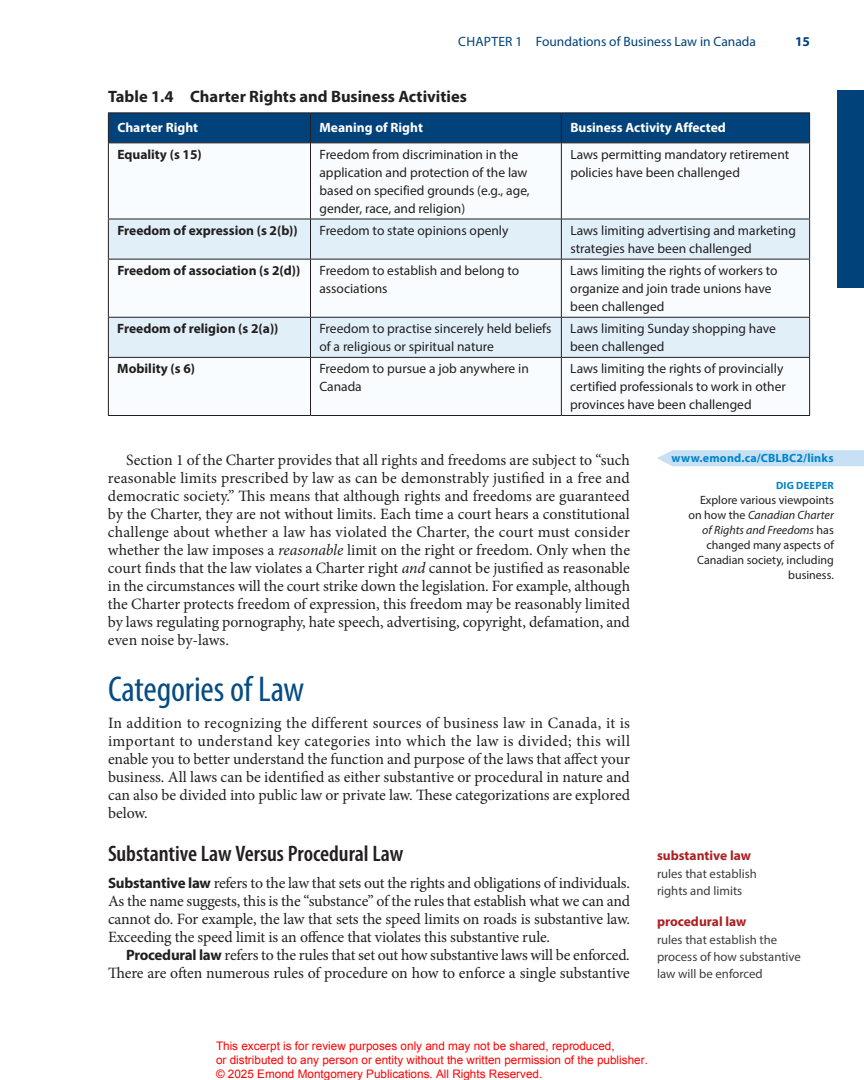
<style>
.page{position:relative;width:864px;height:1080px;background:#fff}
.page>*{position:absolute;margin:0;border:0;box-sizing:border-box;transform-origin:0 0}
.t1{font:condensed 36px "Myriad Pro";letter-spacing:-.005em;color:#064c83}
.t2{font:600 condensed 22.5px "Myriad Pro";color:#231f20}
.t3{font:700 16.5px "Myriad Pro";color:#231f20}
.t4{font:15.75px/18px "Minion Pro";letter-spacing:-.01em;color:#231f20;text-align:justify}
.t5{font:13.5px/18px "Myriad Pro";color:#231f20}
.t6{font:700 13.5px "Myriad Pro";color:#231f20}
.t7{font:700 13.5px "Myriad Pro";color:#fff}
.t8{font:13.5px "Myriad Pro";color:#004279}
.t9{font:700 13.5px "Myriad Pro";color:#ac1f22}
.t10{font:700 13.5px "Myriad Pro";color:#004279}
.t11{font:12.75px/17.2px "Myriad Pro";color:#3e3e3f}
.t12{font:12px/15px "Myriad Pro";color:#231f20;text-align:right}
.t13{font:700 12px "Myriad Pro";letter-spacing:.015em;color:#0084ca}
.t14{font:11.7px/14.1px "Arial";color:#f00}
.t15{font:700 10.5px "Myriad Pro";letter-spacing:.02em;color:#0084ca}
.s1{font-style:italic}
.s2{font-family:"Myriad Pro";font-weight:700;font-size:15px}
</style>
<div class="page">
<div style="left:837px;top:90px;width:27px;height:198px;background:#004279"></div>
<svg style="left:109px;top:143px;width:700px;height:272px"></svg>
<svg style="left:109px;top:220px;width:700px;height:137px;fill:#e1eff9"></svg>
<hr style="left:108px;top:143px;width:1px;height:76px;background:#231f20">
<hr style="left:310px;top:143px;width:1px;height:76px;background:#231f20">
<hr style="left:561px;top:143px;width:1px;height:76px;background:#231f20">
<hr style="left:809px;top:143px;width:1px;height:76px;background:#231f20">
<hr style="left:108px;top:219px;width:202px;height:1px;background:#231f20">
<hr style="left:108px;top:219px;width:1px;height:40px;background:#231f20">
<hr style="left:310px;top:219px;width:251px;height:1px;background:#231f20">
<hr style="left:310px;top:219px;width:1px;height:40px;background:#231f20">
<hr style="left:561px;top:219px;width:249px;height:1px;background:#231f20">
<hr style="left:561px;top:219px;width:1px;height:40px;background:#231f20">
<hr style="left:809px;top:219px;width:1px;height:40px;background:#231f20">
<hr style="left:108px;top:259px;width:202px;height:1px;background:#231f20">
<hr style="left:108px;top:260px;width:1px;height:57px;background:#231f20">
<hr style="left:310px;top:259px;width:251px;height:1px;background:#231f20">
<hr style="left:310px;top:260px;width:1px;height:57px;background:#231f20">
<hr style="left:561px;top:259px;width:249px;height:1px;background:#231f20">
<hr style="left:561px;top:260px;width:1px;height:57px;background:#231f20">
<hr style="left:809px;top:260px;width:1px;height:57px;background:#231f20">
<hr style="left:108px;top:317px;width:202px;height:1px;background:#231f20">
<hr style="left:108px;top:318px;width:1px;height:39px;background:#231f20">
<hr style="left:310px;top:317px;width:251px;height:1px;background:#231f20">
<hr style="left:310px;top:318px;width:1px;height:39px;background:#231f20">
<hr style="left:561px;top:317px;width:249px;height:1px;background:#231f20">
<hr style="left:561px;top:318px;width:1px;height:39px;background:#231f20">
<hr style="left:809px;top:318px;width:1px;height:39px;background:#231f20">
<hr style="left:108px;top:357px;width:202px;height:1px;background:#231f20">
<hr style="left:108px;top:358px;width:1px;height:57px;background:#231f20">
<hr style="left:310px;top:357px;width:251px;height:1px;background:#231f20">
<hr style="left:310px;top:358px;width:1px;height:57px;background:#231f20">
<hr style="left:561px;top:357px;width:249px;height:1px;background:#231f20">
<hr style="left:561px;top:358px;width:1px;height:57px;background:#231f20">
<hr style="left:809px;top:358px;width:1px;height:57px;background:#231f20">
<hr style="left:108px;top:415px;width:202px;height:1px;background:#231f20">
<hr style="left:310px;top:415px;width:251px;height:1px;background:#231f20">
<hr style="left:561px;top:415px;width:249px;height:1px;background:#231f20">
<hr style="left:108px;top:112px;width:202px;height:1px;background:#231f20">
<hr style="left:310px;top:112px;width:251px;height:1px;background:#231f20">
<hr style="left:561px;top:112px;width:249px;height:1px;background:#231f20">
<div style="left:108px;top:113px;width:702px;height:29px;background:#004279"></div>
<hr style="left:108px;top:142px;width:202px;height:1px;background:#231f20">
<hr style="left:310px;top:142px;width:251px;height:1px;background:#231f20">
<hr style="left:561px;top:142px;width:249px;height:1px;background:#231f20">
<svg style="left:657px;top:450px;width:207px;height:16px;background:#c9e1f3"></svg>
<p class="t8" style="left:458px;top:34px;width:299px">CHAPTER 1 Foundations of Business Law in Canada</p>
<p class="t10" style="left:795px;top:33px;width:16px">15</p>
<p class="t3" style="left:108px;top:86px;width:360px">Table 1.4 Charter Rights and Business Activities</p>
<p class="t7" style="left:117px;top:119px;width:82px">Charter Right</p>
<p class="t7" style="left:319px;top:119px;width:105px">Meaning of Right</p>
<p class="t7" style="left:570px;top:119px;width:157px">Business Activity Affected</p>
<p class="t6" style="left:117px;top:146px;width:86px">Equality (s 15)</p>
<p class="t5" style="left:319px;top:145px;width:212px">Freedom from discrimination in the application and protection of the law based on specified grounds (e.g., age, gender, race, and religion)</p>
<p class="t5" style="left:570px;top:145px;width:220px">Laws permitting mandatory retirement policies have been challenged</p>
<p class="t6" style="left:117px;top:222px;width:182px">Freedom of expression (s 2(b))</p>
<p class="t5" style="left:319px;top:221px;width:191px">Freedom to state opinions openly</p>
<p class="t5" style="left:570px;top:221px;width:227px">Laws limiting advertising and marketing strategies have been challenged</p>
<p class="t6" style="left:117px;top:262px;width:185px">Freedom of association (s 2(d))</p>
<p class="t5" style="left:319px;top:261px;width:201px">Freedom to establish and belong to associations</p>
<p class="t5" style="left:570px;top:261px;width:209px">Laws limiting the rights of workers to organize and join trade unions have been challenged</p>
<p class="t6" style="left:117px;top:320px;width:163px">Freedom of religion (s 2(a))</p>
<p class="t5" style="left:319px;top:320px;width:234px">Freedom to practise sincerely held beliefs of a religious or spiritual nature</p>
<p class="t5" style="left:570px;top:320px;width:207px">Laws limiting Sunday shopping have been challenged</p>
<p class="t6" style="left:117px;top:360px;width:79px">Mobility (s 6)</p>
<p class="t5" style="left:319px;top:360px;width:211px">Freedom to pursue a job anywhere in<br>Canada</p>
<p class="t5" style="left:570px;top:360px;width:217px">Laws limiting the rights of provincially certified professionals to work in other provinces have been challenged</p>
<p class="t4" style="left:108px;top:451px;width:524px;text-indent:18px">Section 1 of the Charter provides that all rights and freedoms are subject to “such reasonable limits prescribed by law as can be demonstrably justified in a free and democratic society.” This means that although rights and freedoms are guaranteed by the Charter, they are not without limits. Each time a court hears a constitutional challenge about whether a law has violated the Charter, the court must consider whether the law imposes a <span class="s1">reasonable</span> limit on the right or freedom. Only when the court finds that the law violates a Charter right <span class="s1">and</span> cannot be justified as reasonable in the circumstances will the court strike down the legislation. For example, although the Charter protects freedom of expression, this freedom may be reasonably limited by laws regulating pornography, hate speech, advertising, copyright, defamation, and even noise by-laws.</p>
<h1 class="t1" style="left:108px;top:667px;width:198px">Categories of Law</h1>
<p class="t4" style="left:108px;top:714px;width:524px">In addition to recognizing the different sources of business law in Canada, it is important to understand key categories into which the law is divided; this will enable you to better understand the function and purpose of the laws that affect your business. All laws can be identified as either substantive or procedural in nature and can also be divided into public law or private law. These categorizations are explored below.</p>
<h2 class="t2" style="left:108px;top:841px;width:297px">Substantive Law Versus Procedural Law</h2>
<p class="t4" style="left:108px;top:874px;width:524px"><span class="s2">Substantive law</span> refers to the law that sets out the rights and obligations of individuals.<br>As the name suggests, this is the “substance” of the rules that establish what we can and cannot do. For example, the law that sets the speed limits on roads is substantive law.<br>Exceeding the speed limit is an offence that violates this substantive rule.</p>
<p class="t4" style="left:108px;top:946px;width:523px;text-align:right"><span class="s2">Procedural law</span> refers to the rules that set out how substantive laws will be enforced.<br>There are often numerous rules of procedure on how to enforce a single substantive</p>
<p class="t13" style="left:672px;top:450px;width:163px">www.emond.ca/CBLBC2/links</p>
<p class="t15" style="left:776px;top:479px;width:59px">DIG DEEPER</p>
<p class="t12" style="left:689px;top:492px;width:147px">Explore various viewpoints on how the <span class="s1">Canadian Charter of Rights and Freedoms</span> has changed many aspects of<br>Canadian society, including business.</p>
<p class="t9" style="left:657px;top:847px;width:95px">substantive law</p>
<p class="t11" style="left:657px;top:864px;width:101px">rules that establish rights and limits</p>
<p class="t9" style="left:657px;top:913px;width:91px">procedural law</p>
<p class="t11" style="left:657px;top:930px;width:145px">rules that establish the process of how substantive law will be enforced</p>
<p class="t14" style="left:216px;top:1039px;width:433px">This excerpt is for review purposes only and may not be shared, reproduced,<br>or distributed to any person or entity without the written permission of the publisher. © 2025 Emond Montgomery Publications. All Rights Reserved.</p>
</div>
